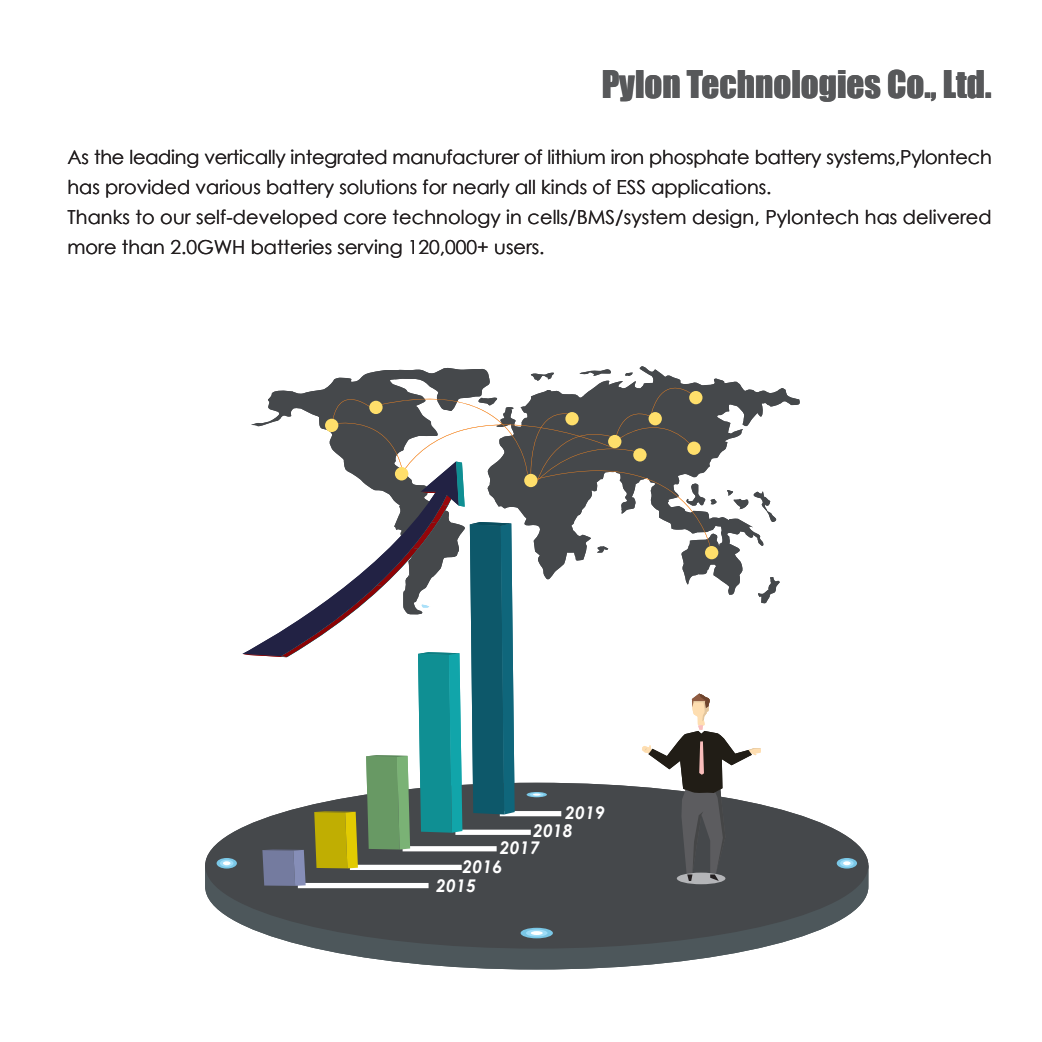
<style>
.page{position:relative;width:1042px;height:1042px;background:#fff}
.page>*{position:absolute;margin:0;border:0;box-sizing:border-box;transform-origin:0 0}
.t1{font:35px "Impact";color:#57585a}
.t2{font:19.25px/30.1px "Century Gothic";color:#231f20}
.t3{font:italic 700 17.5px "Century Gothic";letter-spacing:.01em;color:#fff}
</style>
<div class="page">
<svg style="left:205px;top:809px;width:663px;height:160px"></svg>
<div style="left:205px;top:783px;width:663px;height:165px;background:#45484b;border-radius:50%"></div>
<div style="left:217px;top:858px;width:20px;height:10px;background:#7ac7e6;border-radius:50%"></div>
<svg style="left:220px;top:860px;width:13px;height:7px"></svg>
<svg style="left:223px;top:861px;width:7px;height:4px"></svg>
<svg style="left:837px;top:858px;width:20px;height:10px"></svg>
<svg style="left:840px;top:860px;width:13px;height:7px"></svg>
<svg style="left:843px;top:861px;width:7px;height:4px"></svg>
<svg style="left:521px;top:928px;width:32px;height:10px"></svg>
<div style="left:526px;top:929px;width:21px;height:7px;background:#9fddf8;border-radius:50%"></div>
<svg style="left:531px;top:931px;width:12px;height:4px"></svg>
<div style="left:298px;top:883px;width:130px;height:5px;background:#fff"></div>
<svg style="left:242px;top:369px;width:539px;height:517px"></svg>
<div style="left:633px;top:448px;width:13px;height:13px;background:#ffdf6b;border-radius:50%"></div>
<div style="left:395px;top:467px;width:13px;height:13px;background:#ffdf6b;border-radius:50%"></div>
<div style="left:705px;top:546px;width:13px;height:13px;background:#ffdf6b;border-radius:50%"></div>
<h1 class="t1" style="left:602px;top:57px;width:391px">Pylon Technologies Co., Ltd.</h1>
<p class="t2" style="left:68px;top:142px;width:925px">As the leading vertically integrated manufacturer of lithium iron phosphate battery systems,Pylontech has provided various battery solutions for nearly all kinds of ESS applications.<br>Thanks to our self-developed core technology in cells/BMS/system design, Pylontech has delivered more than 2.0GWH batteries serving 120,000+ users.</p>
<p class="t3" style="left:565px;top:799px;width:41px">2019</p>
<p class="t3" style="left:533px;top:817px;width:41px">2018</p>
<p class="t3" style="left:500px;top:835px;width:41px">2017</p>
<p class="t3" style="left:462px;top:853px;width:41px">2016</p>
<p class="t3" style="left:436px;top:873px;width:41px">2015</p>
</div>
